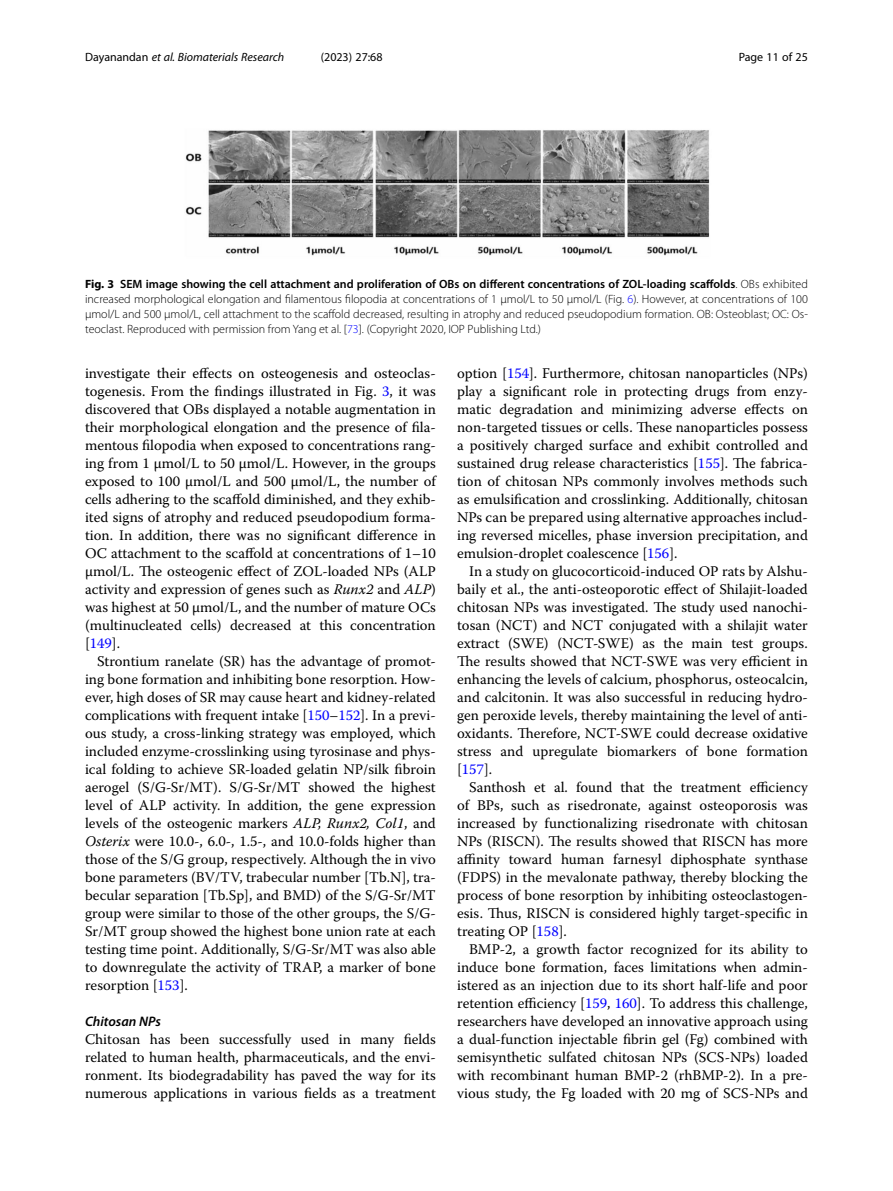
<style>
.page{position:relative;width:893px;height:1191px;background:#fff}
.page>*{position:absolute;margin:0;border:0;box-sizing:border-box;transform-origin:0 0}
.Body_Text_Indent{font:14.7px/18px "Warnock Pro";color:#000;text-align:justify}
.Body_Text{font:14.7px/18px "Warnock Pro";color:#000;text-align:justify}
.Head_3{font:italic 600 13.8px "Myriad Pro";color:#000}
.Figure_Caption{font:300 12px/15px "Myriad Pro";color:#000;text-align:justify}
.t1{font:italic 12px "Myriad Pro";color:#000}
.t2{font:12px "Myriad Pro";color:#000}
.s1{font-style:normal}
.s2{font-weight:700}
.s3{font-weight:600}
.s4{color:#00f}
.s5{font-style:italic}
</style>
<div class="page">
<img style="left:185px;top:130px;width:525px;height:126px">
<p class="t1" style="left:85px;top:50px;width:201px"><span class="s1">Dayanandan</span> et al. Biomaterials Research</p>
<p class="t2" style="left:321px;top:50px;width:63px">(2023) 27:68</p>
<p class="t2" style="left:739px;top:50px;width:71px">Page 11 of 25</p>
<p class="Figure_Caption" style="left:85px;top:277px;width:724px"><span class="s2">Fig. 3</span> <span class="s3">SEM image showing the cell attachment and proliferation of OBs on different concentrations of ZOL-loading scaffolds</span>. OBs exhibited increased morphological elongation and filamentous filopodia at concentrations of 1 µmol/L to 50 µmol/L (Fig. <span class="s4">6</span>). However, at concentrations of 100 µmol/L and 500 µmol/L, cell attachment to the scaffold decreased, resulting in atrophy and reduced pseudopodium formation. OB: Osteoblast; OC: Os&shy;teoclast. Reproduced with permission from Yang et al. [<span class="s4">73</span>]. (Copyright 2020, IOP Publishing Ltd.)</p>
<p class="Body_Text_Indent" style="left:85px;top:364px;width:352px">investigate their effects on osteogenesis and osteoclas&shy;togenesis. From the findings illustrated in Fig. <span class="s4">3</span>, it was discovered that OBs displayed a notable augmentation in their morphological elongation and the presence of fila&shy;mentous filopodia when exposed to concentrations rang&shy;ing from 1 µmol/L to 50 µmol/L. However, in the groups exposed to 100 µmol/L and 500 µmol/L, the number of cells adhering to the scaffold diminished, and they exhib&shy;ited signs of atrophy and reduced pseudopodium forma&shy;tion. In addition, there was no significant difference in OC attachment to the scaffold at concentrations of 1–10 µmol/L. The osteogenic effect of ZOL-loaded NPs (ALP activity and expression of genes such as <span class="s5">Runx2</span> and <span class="s5">ALP</span>) was highest at 50 µmol/L, and the number of mature OCs (multinucleated cells) decreased at this concentration [<span class="s4">149</span>].</p>
<p class="Body_Text_Indent" style="left:85px;top:652px;width:352px;text-indent:12px">Strontium ranelate (SR) has the advantage of promot&shy;ing bone formation and inhibiting bone resorption. How&shy;ever, high doses of SR may cause heart and kidney-related complications with frequent intake [<span class="s4">150</span>–<span class="s4">152</span>]. In a previ&shy;ous study, a cross-linking strategy was employed, which included enzyme-crosslinking using tyrosinase and phys&shy;ical folding to achieve SR-loaded gelatin NP/silk fibroin aerogel (S/G-Sr/MT). S/G-Sr/MT showed the highest level of ALP activity. In addition, the gene expression levels of the osteogenic markers <span class="s5">ALP, Runx2, Col1</span>, and <span class="s5">Osterix</span> were 10.0-, 6.0-, 1.5-, and 10.0-folds higher than those of the S/G group, respectively. Although the in vivo bone parameters (BV/TV, trabecular number [Tb.N], tra&shy;becular separation [Tb.Sp], and BMD) of the S/G-Sr/MT group were similar to those of the other groups, the S/G-Sr/MT group showed the highest bone union rate at each testing time point. Additionally, S/G-Sr/MT was also able to downregulate the activity of TRAP, a marker of bone resorption [<span class="s4">153</span>].</p>
<p class="Head_3" style="left:85px;top:1013px;width:77px">Chitosan NPs</p>
<p class="Body_Text" style="left:85px;top:1030px;width:352px">Chitosan has been successfully used in many fields related to human health, pharmaceuticals, and the envi&shy;ronment. Its biodegradability has paved the way for its numerous applications in various fields as a treatment</p>
<p class="Body_Text" style="left:457px;top:364px;width:352px">option [<span class="s4">154</span>]. Furthermore, chitosan nanoparticles (NPs) play a significant role in protecting drugs from enzy&shy;matic degradation and minimizing adverse effects on non-targeted tissues or cells. These nanoparticles possess a positively charged surface and exhibit controlled and sustained drug release characteristics [<span class="s4">155</span>]. The fabrica&shy;tion of chitosan NPs commonly involves methods such as emulsification and crosslinking. Additionally, chitosan NPs can be prepared using alternative approaches includ&shy;ing reversed micelles, phase inversion precipitation, and emulsion-droplet coalescence [<span class="s4">156</span>].</p>
<p class="Body_Text_Indent" style="left:457px;top:562px;width:352px;text-indent:12px">In a study on glucocorticoid-induced OP rats by Alshu&shy;baily et al., the anti-osteoporotic effect of Shilajit-loaded chitosan NPs was investigated. The study used nanochi&shy;tosan (NCT) and NCT conjugated with a shilajit water extract (SWE) (NCT-SWE) as the main test groups.<br>The results showed that NCT-SWE was very efficient in enhancing the levels of calcium, phosphorus, osteocalcin, and calcitonin. It was also successful in reducing hydro&shy;gen peroxide levels, thereby maintaining the level of anti&shy;oxidants. Therefore, NCT-SWE could decrease oxidative stress and upregulate biomarkers of bone formation [<span class="s4">157</span>].</p>
<p class="Body_Text_Indent" style="left:457px;top:778px;width:352px;text-indent:12px">Santhosh et al. found that the treatment efficiency of BPs, such as risedronate, against osteoporosis was increased by functionalizing risedronate with chitosan NPs (RISCN). The results showed that RISCN has more affinity toward human farnesyl diphosphate synthase (FDPS) in the mevalonate pathway, thereby blocking the process of bone resorption by inhibiting osteoclastogen&shy;esis. Thus, RISCN is considered highly target-specific in treating OP [<span class="s4">158</span>].</p>
<p class="Body_Text_Indent" style="left:457px;top:940px;width:352px;text-indent:12px">BMP-2, a growth factor recognized for its ability to induce bone formation, faces limitations when admin&shy;istered as an injection due to its short half-life and poor retention efficiency [<span class="s4">159</span>, <span class="s4">160</span>]. To address this challenge, researchers have developed an innovative approach using a dual-function injectable fibrin gel (Fg) combined with semisynthetic sulfated chitosan NPs (SCS-NPs) loaded with recombinant human BMP-2 (rhBMP-2). In a pre&shy;vious study, the Fg loaded with 20 mg of SCS-NPs and</p>
</div>
